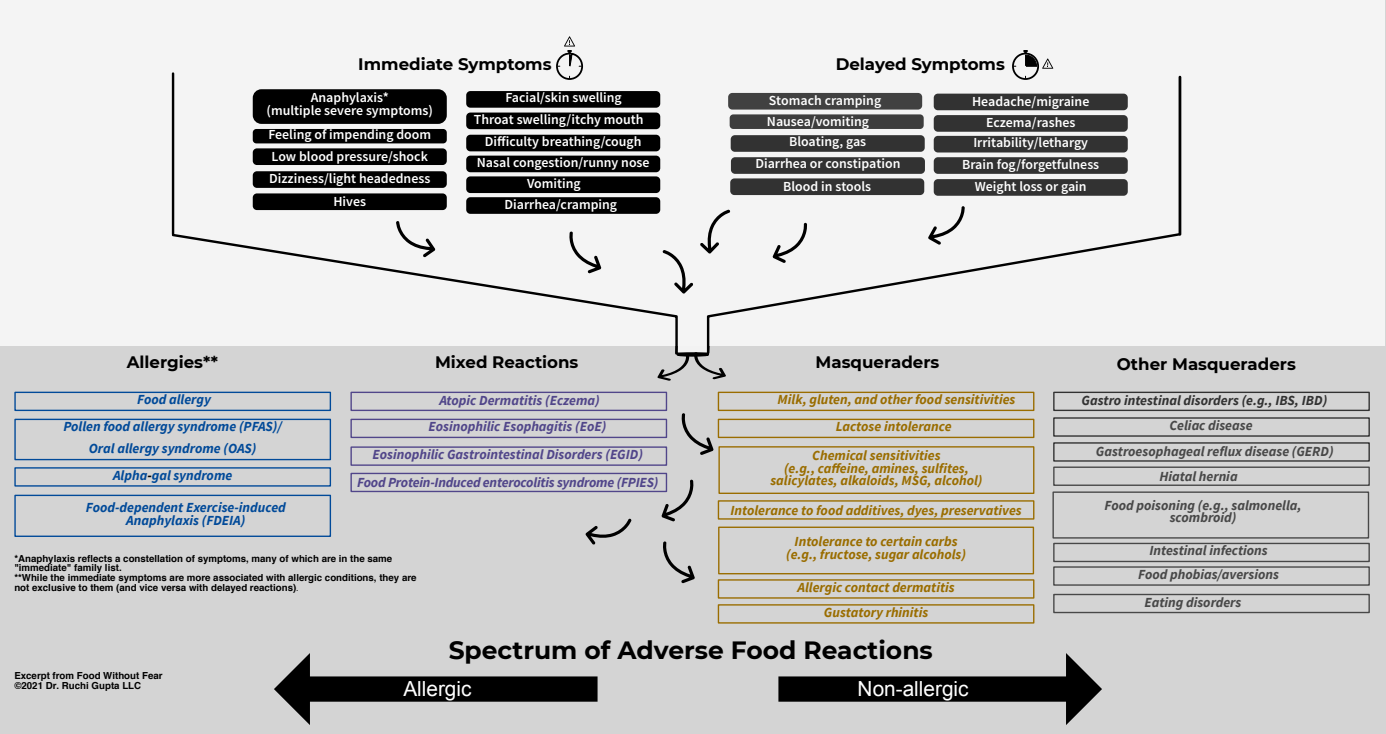
<style>
.page{position:relative;width:1386px;height:734px;background:#d4d4d4}
.page>*{position:absolute;margin:0;border:0;box-sizing:border-box;transform-origin:0 0}
.t1{font:700 25.03px "Montserrat";color:#000}
.t2{font:20.82px "Arial";color:#fff}
.t3{font:700 16.62px "Montserrat";color:#000}
.t4{font:600 13.83px/13.1px "Source Sans Pro";color:#fff;text-align:center}
.t5{font:italic 700 13.83px/12.4px "Source Sans Pro";color:#9a6d00;text-align:center}
.t6{font:italic 700 13.83px/12.4px "Source Sans Pro";color:#484848;text-align:center}
.t7{font:italic 700 13.83px/27.7px "Source Sans Pro";color:#51468a;text-align:center}
.t8{font:italic 700 13.83px/12.4px "Source Sans Pro";color:#014a99;text-align:center}
.t9{font:italic 700 13.83px "Source Sans Pro";color:#323232}
.t10{font:700 9.62px/9.6px "Helvetica";color:#000}
.s1{color:#000}
.s2{font-size:6.3px}
</style>
<div class="page">
<div style="left:0;top:0;width:1384px;height:345px;background:#f4f4f4"></div>
<svg style="left:170px;top:232px;width:508px;height:123px"></svg>
<svg style="left:706px;top:231px;width:476px;height:124px"></svg>
<svg style="left:778px;top:653px;width:324px;height:72px"></svg>
<svg style="left:274px;top:653px;width:324px;height:72px"></svg>
<div style="left:14px;top:495px;width:317px;height:42px;border:1px solid #014a99"></div>
<div style="left:14px;top:467px;width:317px;height:19px;border:1px solid #014a99"></div>
<div style="left:14px;top:419px;width:317px;height:41px;border:1px solid #014a99"></div>
<div style="left:14px;top:392px;width:317px;height:19px;border:1px solid #014a99"></div>
<div style="left:350px;top:446px;width:317px;height:20px;border:1px solid #51468a"></div>
<div style="left:350px;top:473px;width:317px;height:19px;border:1px solid #51468a"></div>
<div style="left:350px;top:419px;width:317px;height:19px;border:1px solid #51468a"></div>
<div style="left:350px;top:392px;width:317px;height:19px;border:1px solid #51468a"></div>
<div style="left:718px;top:604px;width:316px;height:19px;border:1px solid #9a6d00"></div>
<div style="left:718px;top:579px;width:316px;height:19px;border:1px solid #9a6d00"></div>
<div style="left:718px;top:526px;width:316px;height:48px;border:1px solid #9a6d00"></div>
<div style="left:718px;top:500px;width:316px;height:19px;border:1px solid #9a6d00"></div>
<div style="left:718px;top:446px;width:316px;height:48px;border:1px solid #9a6d00"></div>
<div style="left:718px;top:419px;width:316px;height:19px;border:1px solid #9a6d00"></div>
<div style="left:718px;top:392px;width:316px;height:19px;border:1px solid #9a6d00"></div>
<div style="left:1053px;top:594px;width:317px;height:19px;border:1px solid #484848"></div>
<div style="left:1053px;top:566px;width:317px;height:20px;border:1px solid #484848"></div>
<div style="left:1053px;top:543px;width:317px;height:19px;border:1px solid #484848"></div>
<div style="left:1052px;top:491px;width:317px;height:47px;border:1px solid #484848"></div>
<div style="left:1053px;top:466px;width:317px;height:20px;border:1px solid #484848"></div>
<div style="left:1053px;top:442px;width:317px;height:20px;border:1px solid #323232"></div>
<div style="left:1053px;top:417px;width:317px;height:20px;border:1px solid #323232"></div>
<div style="left:1053px;top:392px;width:317px;height:19px;border:1px solid #323232"></div>
<div style="left:934px;top:179px;width:194px;height:17px;background:#323232;border-radius:4px"></div>
<div style="left:934px;top:157px;width:194px;height:17px;background:#323232;border-radius:4px"></div>
<div style="left:934px;top:136px;width:194px;height:16px;background:#323232;border-radius:4px"></div>
<div style="left:934px;top:115px;width:194px;height:17px;background:#323232;border-radius:4px"></div>
<div style="left:934px;top:94px;width:194px;height:16px;background:#323232;border-radius:4px"></div>
<div style="left:730px;top:178px;width:194px;height:17px;background:#323232;border-radius:4px"></div>
<div style="left:731px;top:157px;width:194px;height:17px;background:#323232;border-radius:4px"></div>
<div style="left:731px;top:135px;width:194px;height:17px;background:#323232;border-radius:4px"></div>
<div style="left:730px;top:114px;width:194px;height:15px;background:#3d3d3d;border-radius:4px"></div>
<div style="left:728px;top:93px;width:194px;height:17px;background:#414141;border-radius:4px"></div>
<div style="left:466px;top:197px;width:194px;height:17px;background:#000;border-radius:4px"></div>
<div style="left:466px;top:176px;width:194px;height:17px;background:#000;border-radius:4px"></div>
<div style="left:466px;top:156px;width:194px;height:16px;background:#000;border-radius:4px"></div>
<div style="left:466px;top:135px;width:194px;height:16px;background:#000;border-radius:4px"></div>
<div style="left:466px;top:113px;width:194px;height:16px;background:#000;border-radius:4px"></div>
<div style="left:466px;top:91px;width:194px;height:17px;background:#000;border-radius:4px"></div>
<div style="left:253px;top:193px;width:194px;height:17px;background:#000;border-radius:4px"></div>
<div style="left:253px;top:171px;width:194px;height:17px;background:#000;border-radius:4px"></div>
<div style="left:253px;top:148px;width:194px;height:17px;background:#000;border-radius:4px"></div>
<div style="left:253px;top:129px;width:194px;height:14px;background:#000;border-radius:4px"></div>
<div style="left:253px;top:89px;width:194px;height:35px;background:#000;border-radius:9px"></div>
<hr style="left:172px;top:74px;width:2px;height:160px;background:#000">
<hr style="left:1179px;top:77px;width:2px;height:157px;background:#000">
<svg style="left:396px;top:221px;width:39px;height:36px"></svg>
<svg style="left:569px;top:231px;width:32px;height:42px"></svg>
<svg style="left:681px;top:413px;width:33px;height:42px"></svg>
<svg style="left:700px;top:209px;width:30px;height:45px"></svg>
<svg style="left:663px;top:541px;width:32px;height:42px"></svg>
<svg style="left:657px;top:339px;width:69px;height:42px"></svg>
<svg style="left:663px;top:250px;width:30px;height:44px"></svg>
<svg style="left:773px;top:223px;width:34px;height:40px"></svg>
<svg style="left:928px;top:206px;width:37px;height:39px"></svg>
<svg style="left:661px;top:479px;width:33px;height:42px"></svg>
<svg style="left:585px;top:519px;width:47px;height:26px"></svg>
<div style="left:1012px;top:53px;width:27px;height:27px;border:2px solid #000;border-radius:50%"></div>
<div style="left:556px;top:53px;width:27px;height:27px;border:2px solid #000;border-radius:50%"></div>
<svg style="left:558px;top:36px;width:23px;height:31px"></svg>
<svg style="left:1024px;top:50px;width:29px;height:19px"></svg>
<p class="t3" style="left:358px;top:54px;width:195px">Immediate Symptoms</p>
<p class="t3" style="left:836px;top:54px;width:171px">Delayed Symptoms</p>
<p class="t4" style="left:267px;top:92px;width:168px">Anaphylaxis*<br>(multiple severe symptoms)</p>
<p class="t4" style="left:505px;top:92px;width:118px">Facial/skin swelling</p>
<p class="t4" style="left:474px;top:114px;width:171px">Throat swelling/itchy mouth</p>
<p class="t4" style="left:268px;top:129px;width:164px">Feeling of impending doom</p>
<p class="t4" style="left:485px;top:136px;width:158px">Difficulty breathing/cough</p>
<p class="t4" style="left:272px;top:151px;width:158px">Low blood pressure/shock</p>
<p class="t4" style="left:477px;top:157px;width:174px">Nasal congestion/runny nose</p>
<p class="t4" style="left:269px;top:173px;width:163px">Dizziness/light headedness</p>
<p class="t4" style="left:527px;top:178px;width:55px">Vomiting</p>
<p class="t4" style="left:769px;top:95px;width:114px">Stomach cramping</p>
<p class="t4" style="left:972px;top:96px;width:119px">Headache/migraine</p>
<p class="t4" style="left:767px;top:115px;width:104px">Nausea/vomiting</p>
<p class="t4" style="left:986px;top:117px;width:91px">Eczema/rashes</p>
<p class="t4" style="left:789px;top:136px;width:79px">Bloating, gas</p>
<p class="t4" style="left:973px;top:137px;width:116px">Irritability/lethargy</p>
<p class="t4" style="left:755px;top:158px;width:147px">Diarrhea or constipation</p>
<p class="t4" style="left:962px;top:159px;width:139px">Brain fog/forgetfulness</p>
<p class="t4" style="left:783px;top:180px;width:89px">Blood in stools</p>
<p class="t4" style="left:975px;top:181px;width:113px">Weight loss or gain</p>
<p class="t4" style="left:333px;top:196px;width:34px">Hives</p>
<p class="t4" style="left:504px;top:199px;width:114px">Diarrhea/cramping</p>
<p class="t3" style="left:127px;top:352px;width:93px">Allergies**</p>
<p class="t3" style="left:435px;top:352px;width:145px">Mixed Reactions</p>
<p class="t3" style="left:816px;top:352px;width:125px">Masqueraders</p>
<p class="t3" style="left:1117px;top:354px;width:181px">Other Masqueraders</p>
<p class="t8" style="left:137px;top:394px;width:75px">Food allergy</p>
<p class="t7" style="left:439px;top:388px;width:162px">Atopic Dermatitis (Eczema)</p>
<p class="t5" style="left:778px;top:395px;width:239px">Milk, gluten, and other food sensitivities</p>
<p class="t8" style="left:63px;top:417px;width:220px;line-height:21.5px">Pollen food allergy syndrome (PFAS)/<br>Oral allergy syndrome (OAS)</p>
<p class="t8" style="left:113px;top:470px;width:121px">Alpha<span class="s1">-</span>gal syndrome</p>
<p class="t7" style="left:429px;top:414px;width:179px">Eosinophilic Esophagitis (EoE)</p>
<p class="t7" style="left:357px;top:442px;width:303px">Eosinophilic Gastrointestinal Disorders (EGID)<br>Food Protein-Induced enterocolitis syndrome (FPIES)</p>
<p class="t5" style="left:836px;top:422px;width:117px">Lactose intolerance</p>
<p class="t5" style="left:770px;top:450px;width:214px">Chemical sensitivities<br>(e.g., caffeine, amines, sulfites, salicylates, alkaloids, MSG, alcohol)</p>
<p class="t8" style="left:86px;top:502px;width:201px">Food-dependent Exercise-induced<br>Anaphylaxis (FDEIA)</p>
<p class="t5" style="left:730px;top:505px;width:293px">Intolerance to food additives, dyes, preservatives</p>
<p class="t10" style="left:14px;top:554px;width:404px">*Anaphylaxis reflects a constellation of symptoms, many of which are in the same "immediate" family list.<br>**While the immediate symptoms are more associated with allergic conditions, they are not exclusive to them (and vice versa with delayed reactions)<span class="s2">.</span></p>
<p class="t5" style="left:786px;top:537px;width:181px">Intolerance to certain carbs (e.g., fructose, sugar alcohols)</p>
<p class="t5" style="left:798px;top:582px;width:159px">Allergic contact dermatitis</p>
<p class="t5" style="left:824px;top:607px;width:106px">Gustatory rhinitis</p>
<h1 class="t1" style="left:449px;top:635px;width:486px">Spectrum of Adverse Food Reactions</h1>
<p class="t10" style="left:14px;top:672px;width:150px">Excerpt from Food Without Fear ©2021 Dr. Ruchi Gupta LLC</p>
<h2 class="t2" style="left:403px;top:681px;width:70px">Allergic</h2>
<h2 class="t2" style="left:858px;top:681px;width:112px">Non-allergic</h2>
<p class="t9" style="left:1082px;top:395px;width:247px">Gastro intestinal disorders (e.g., IBS, IBD)</p>
<p class="t6" style="left:1169px;top:420px;width:85px">Celiac disease</p>
<p class="t6" style="left:1096px;top:446px;width:239px">Gastroesophageal reflux disease (GERD)</p>
<p class="t6" style="left:1159px;top:471px;width:80px">Hiatal hernia</p>
<p class="t6" style="left:1105px;top:500px;width:198px">Food poisoning (e.g., salmonella, scombroid)</p>
<p class="t6" style="left:1149px;top:546px;width:120px">Intestinal infections</p>
<p class="t6" style="left:1138px;top:569px;width:142px">Food phobias/aversions</p>
<p class="t6" style="left:1145px;top:598px;width:99px">Eating disorders</p>
</div>
